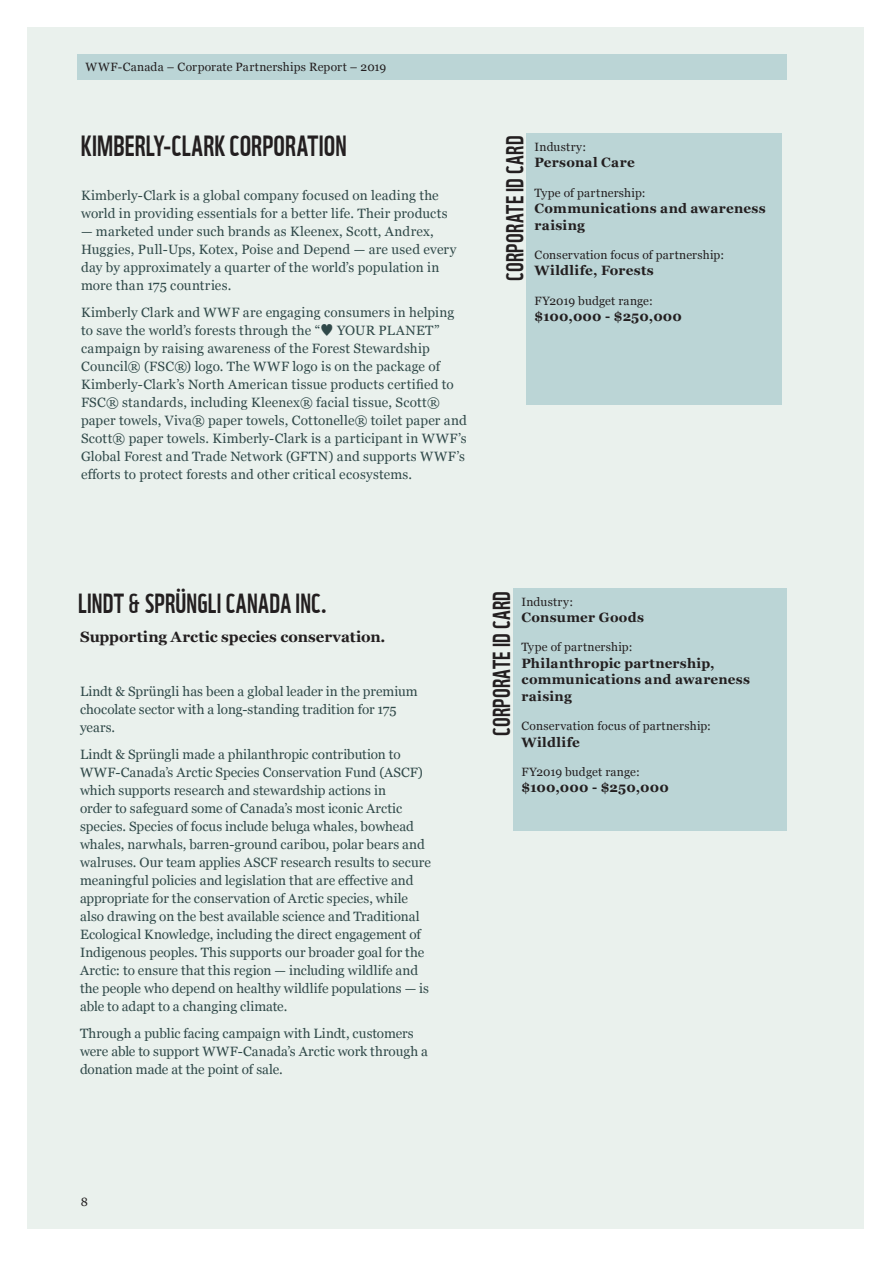
<style>
.page{position:relative;width:893px;height:1263px;background:#fff}
.page>*{position:absolute;margin:0;border:0;box-sizing:border-box;transform-origin:0 0}
.Corporate_title{font:28.5px "WWF";letter-spacing:.01em;color:#231f20}
.Corporate_title-2{font:27px "WWF";letter-spacing:.01em;color:#231f20}
.t1{font:24px "WWF";letter-spacing:.015em;color:#231f20}
.GI_Body_text{font:700 15px "Georgia";color:#231f20}
.GI_Body_text-2{font:13.5px/18px "Georgia";letter-spacing:.005em;color:#304949}
.GI_Body_text-3{font:700 13.5px/16.5px "Georgia";letter-spacing:.02em;color:#231f20}
.GI_Body_text-4{font:12px "Georgia";letter-spacing:.015em;color:#231f20}
.A4_running_head_le{font:12px "Georgia";letter-spacing:.02em;color:#231f20}
.A4_Folio_aligned_l{font:12px "Georgia";color:#231f20}
.s1{font-family:"Hira Kaku Pro W3"}
</style>
<div class="page">
<div style="left:27px;top:27px;width:836px;height:1202px;background:#eaf1ed"></div>
<div style="left:77px;top:54px;width:710px;height:26px;background:#bbd5d6"></div>
<div style="left:513px;top:588px;width:274px;height:243px;background:#bbd5d6"></div>
<div style="left:526px;top:133px;width:255px;height:272px;background:#bbd5d6"></div>
<p class="A4_running_head_le" style="left:86px;top:58px;width:302px">WWF-Canada – Corporate Partnerships Report – 2019</p>
<p class="Corporate_title" style="left:81px;top:123px;width:267px">KIMBERLY-CLARK CORPORATION</p>
<p class="GI_Body_text-4" style="left:535px;top:138px;width:53px">Industry:</p>
<p class="GI_Body_text-3" style="left:535px;top:154px;width:102px">Personal Care</p>
<p class="GI_Body_text-4" style="left:535px;top:184px;width:112px">Type of partnership:</p>
<p class="GI_Body_text-3" style="left:535px;top:199px;width:233px">Communications and awareness raising</p>
<p class="GI_Body_text-4" style="left:535px;top:246px;width:191px">Conservation focus of partnership:</p>
<p class="GI_Body_text-3" style="left:535px;top:262px;width:121px">Wildlife, Forests</p>
<p class="GI_Body_text-4" style="left:535px;top:292px;width:120px">FY2019 budget range:</p>
<p class="GI_Body_text-3" style="left:535px;top:307px;width:149px">$100,000 - $250,000</p>
<p class="t1" style="left:496px;top:281px;width:146px;rotate:-90deg">CORPORATE ID CARD</p>
<p class="GI_Body_text-2" style="left:81px;top:186px;width:368px">Kimberly-Clark is a global company focused on leading the world in providing essentials for a better life. Their products</p>
<p class="GI_Body_text-2" style="left:81px;top:222px;width:377px">— marketed under such brands as Kleenex, Scott, Andrex, Huggies, Pull-Ups, Kotex, Poise and Depend — are used every day by approximately a quarter of the world’s population in more than 175 countries.</p>
<p class="GI_Body_text-2" style="left:81px;top:303px;width:387px">Kimberly Clark and WWF are engaging consumers in helping to save the world’s forests through the “<span class="s1">♥</span> YOUR PLANET” campaign by raising awareness of the Forest Stewardship Council® (FSC®) logo. The WWF logo is on the package of Kimberly-Clark’s North American tissue products certified to FSC® standards, including Kleenex® facial tissue, Scott® paper towels, Viva® paper towels, Cottonelle® toilet paper and Scott® paper towels. Kimberly-Clark is a participant in WWF’s Global Forest and Trade Network (GFTN) and supports WWF’s efforts to protect forests and other critical ecosystems.</p>
<p class="Corporate_title-2" style="left:78px;top:582px;width:251px">LINDT &amp; SPRÜNGLI CANADA INC.</p>
<p class="GI_Body_text-4" style="left:522px;top:593px;width:53px">Industry:</p>
<p class="GI_Body_text-3" style="left:522px;top:608px;width:124px">Consumer Goods</p>
<p class="GI_Body_text-4" style="left:522px;top:638px;width:112px">Type of partnership:</p>
<p class="GI_Body_text-3" style="left:522px;top:654px;width:230px">Philanthropic partnership, communications and awareness raising</p>
<p class="GI_Body_text-4" style="left:522px;top:717px;width:191px">Conservation focus of partnership:</p>
<p class="GI_Body_text-3" style="left:522px;top:733px;width:60px">Wildlife</p>
<p class="GI_Body_text-4" style="left:522px;top:763px;width:120px">FY2019 budget range:</p>
<p class="GI_Body_text-3" style="left:522px;top:779px;width:149px">$100,000 - $250,000</p>
<p class="t1" style="left:483px;top:736px;width:146px;rotate:-90deg">CORPORATE ID CARD</p>
<p class="GI_Body_text" style="left:80px;top:625px;width:307px">Supporting Arctic species conservation.</p>
<p class="GI_Body_text-2" style="left:80px;top:681px;width:339px">Lindt &amp; Sprüngli has been a global leader in the premium chocolate sector with a long-standing tradition for 175 years.</p>
<p class="GI_Body_text-2" style="left:80px;top:744px;width:352px">Lindt &amp; Sprüngli made a philanthropic contribution to WWF-Canada’s Arctic Species Conservation Fund (ASCF) which supports research and stewardship actions in<br>order to safeguard some of Canada’s most iconic Arctic species. Species of focus include beluga whales, bowhead whales, narwhals, barren-ground caribou, polar bears and walruses. Our team applies ASCF research results to secure meaningful policies and legislation that are effective and appropriate for the conservation of Arctic species, while also drawing on the best available science and Traditional Ecological Knowledge, including the direct engagement of Indigenous peoples. This supports our broader goal for the Arctic: to ensure that this region — including wildlife and the people who depend on healthy wildlife populations — is able to adapt to a changing climate.</p>
<p class="GI_Body_text-2" style="left:80px;top:1023px;width:349px">Through a public facing campaign with Lindt, customers were able to support WWF-Canada’s Arctic work through a donation made at the point of sale.</p>
<p class="A4_Folio_aligned_l" style="left:81px;top:1193px;width:9px">8</p>
</div>
